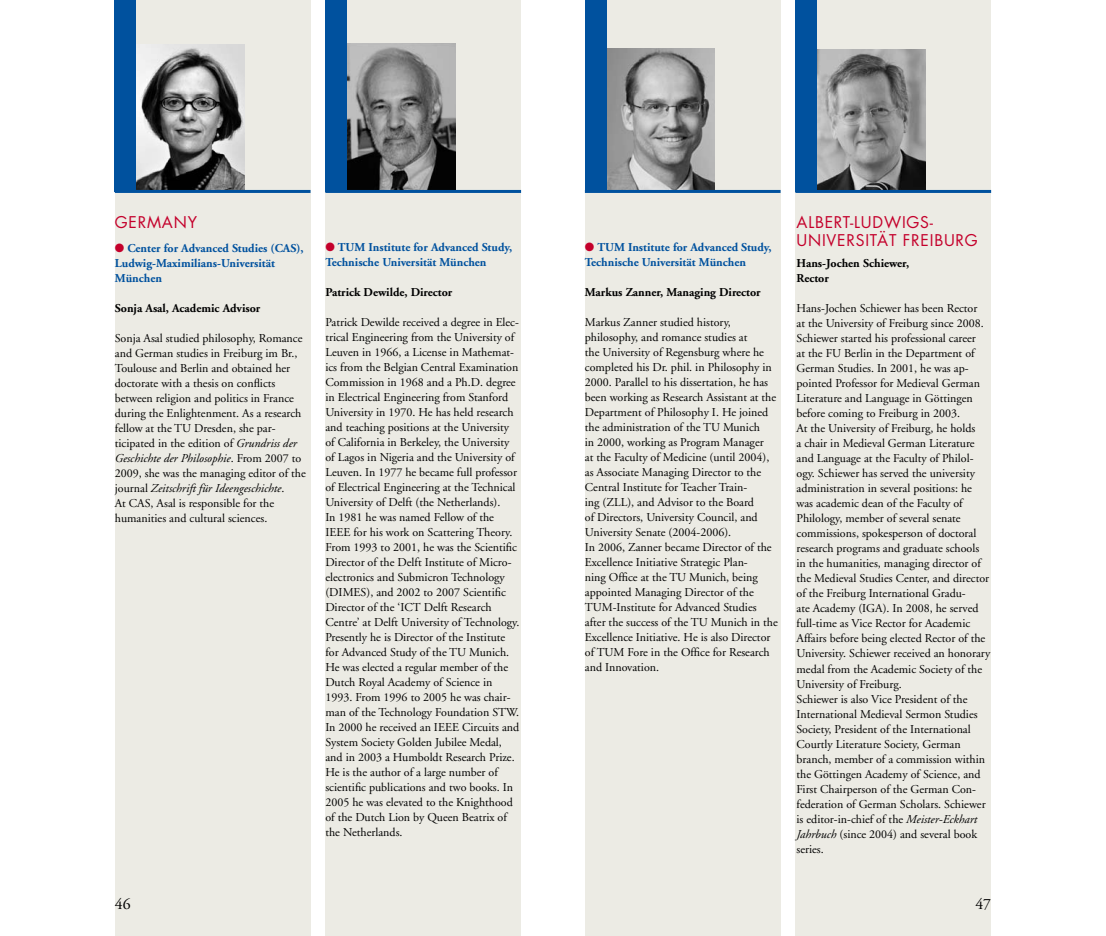
<style>
.page{position:relative;width:1106px;height:936px;background:#fff}
.page>*{position:absolute;margin:0;border:0;box-sizing:border-box;transform-origin:0 0}
.t1{font:15.75px/18px "Futura LT";letter-spacing:.05em;color:#c4002b}
.t2{font:15.75px "Adobe Garamond LT";color:#000}
.t3{font:12px/15px "Adobe Garamond LT";color:#000}
.t4{font:700 12px/15px "Adobe Garamond LT";color:#00519e}
.t5{font:700 12px/15px "Adobe Garamond LT";letter-spacing:-.005em;color:#000}
.s1{color:#c4002b}
.s2{font-style:italic}
</style>
<div class="page">
<div style="left:585px;top:0;width:195px;height:935px;background:#ecebe4"></div>
<div style="left:325px;top:0;width:196px;height:935px;background:#ecebe4"></div>
<img style="left:347px;top:43px;width:108px;height:147px">
<img style="left:606px;top:49px;width:108px;height:141px">
<div style="left:795px;top:0;width:196px;height:935px;background:#ecebe4"></div>
<img style="left:816px;top:50px;width:109px;height:140px">
<div style="left:795px;top:0;width:21px;height:191px;background:#00519e"></div>
<hr style="left:795px;top:190px;width:196px;height:3px;background:#00519e">
<div style="left:115px;top:0;width:195px;height:935px;background:#ecebe4"></div>
<img style="left:136px;top:44px;width:108px;height:146px">
<div style="left:115px;top:0;width:21px;height:191px;background:#00519e"></div>
<hr style="left:115px;top:190px;width:195px;height:3px;background:#00519e">
<div style="left:585px;top:0;width:21px;height:191px;background:#00519e"></div>
<hr style="left:585px;top:190px;width:195px;height:3px;background:#00519e">
<div style="left:325px;top:0;width:22px;height:191px;background:#00519e"></div>
<hr style="left:325px;top:190px;width:196px;height:3px;background:#00519e">
<h1 class="t1" style="left:115px;top:213px;width:84px">GERMANY</h1>
<p class="t4" style="left:115px;top:241px;width:190px"><span class="s1">●</span> Center for Advanced Studies (CAS),<br>Ludwig-Maximilians-Universität<br>München</p>
<p class="t5" style="left:115px;top:301px;width:147px">Sonja Asal, Academic Advisor</p>
<p class="t3" style="left:115px;top:331px;width:192px">Sonja Asal studied philosophy, Romance and German studies in Freiburg im Br., Toulouse and Berlin and obtained her doctorate with a thesis on conflicts between religion and politics in France during the Enlightenment. As a research fellow at the TU Dresden, she par&shy;ticipated in the edition of <span class="s2">Grundriss der Geschichte der Philosophie</span>. From 2007 to 2009, she was the managing editor of the journal <span class="s2">Zeitschrift für Ideengeschichte</span>.<br>At CAS, Asal is responsible for the humanities and cultural sciences.</p>
<p class="t4" style="left:325px;top:239px;width:188px"><span class="s1">●</span> TUM Institute for Advanced Study,<br>Technische Universität München</p>
<p class="t5" style="left:325px;top:284px;width:128px">Patrick Dewilde, Director</p>
<p class="t3" style="left:325px;top:314px;width:196px">Patrick Dewilde received a degree in Elec&shy;trical Engineering from the University of Leuven in 1966, a License in Mathemat&shy;ics from the Belgian Central Examination Commission in 1968 and a Ph.D. degree in Electrical Engineering from Stanford University in 1970. He has held research and teaching positions at the University of California in Berkeley, the University of Lagos in Nigeria and the University of Leuven. In 1977 he became full professor of Electrical Engineering at the Technical University of Delft (the Netherlands).<br>In 1981 he was named Fellow of the IEEE for his work on Scattering Theory.<br>From 1993 to 2001, he was the Scientific Director of the Delft Institute of Micro&shy;electronics and Submicron Technology (DIMES), and 2002 to 2007 Scientific Director of the ‘ICT Delft Research Centre’ at Delft University of Technology.<br>Presently he is Director of the Institute for Advanced Study of the TU Munich.<br>He was elected a regular member of the Dutch Royal Academy of Science in 1993. From 1996 to 2005 he was chair&shy;man of the Technology Foundation STW.<br>In 2000 he received an IEEE Circuits and System Society Golden Jubilee Medal, and in 2003 a Humboldt Research Prize.<br>He is the author of a large number of scientific publications and two books. In 2005 he was elevated to the Knighthood of the Dutch Lion by Queen Beatrix of the Netherlands.</p>
<h1 class="t2" style="left:115px;top:894px;width:17px">46</h1>
<p class="t4" style="left:585px;top:240px;width:188px"><span class="s1">●</span> TUM Institute for Advanced Study,<br>Technische Universität München</p>
<p class="t5" style="left:585px;top:285px;width:177px">Markus Zanner, Managing Director</p>
<p class="t3" style="left:585px;top:315px;width:194px">Markus Zanner studied history, philosophy, and romance studies at<br>the University of Regensburg where he completed his Dr. phil. in Philosophy in 2000. Parallel to his dissertation, he has been working as Research Assistant at the Department of Philosophy I. He joined the administration of the TU Munich<br>in 2000, working as Program Manager<br>at the Faculty of Medicine (until 2004), as Associate Managing Director to the Central Institute for Teacher Train-<br>ing (ZLL), and Advisor to the Board<br>of Directors, University Council, and University Senate (2004-2006).<br>In 2006, Zanner became Director of the Excellence Initiative Strategic Plan-<br>ning Office at the TU Munich, being appointed Managing Director of the TUM-Institute for Advanced Studies after the success of the TU Munich in the Excellence Initiative. He is also Director of TUM Fore in the Office for Research and Innovation.</p>
<h1 class="t1" style="left:796px;top:213px;width:182px;text-indent:87px">WIGS-<br>UNIVERSITÄT FREIBU RG</h1>
<p class="t5" style="left:796px;top:256px;width:114px">Hans-Jochen Schiewer,<br>Rector</p>
<p class="t3" style="left:796px;top:301px;width:196px">Hans-Jochen Schiewer has been Rector<br>at the University of Freiburg since 2008.<br>Schiewer started his professional career<br>at the FU Berlin in the Department of German Studies. In 2001, he was ap&shy;pointed Professor for Medieval German Literature and Language in Göttingen before coming to Freiburg in 2003.<br>At the University of Freiburg, he holds<br>a chair in Medieval German Literature and Language at the Faculty of Philol&shy;ogy. Schiewer has served the university administration in several positions: he was academic dean of the Faculty of Philology, member of several senate commissions, spokesperson of doctoral research programs and graduate schools in the humanities, managing director of the Medieval Studies Center, and director of the Freiburg International Gradu-<br>ate Academy (IGA). In 2008, he served full-time as Vice Rector for Academic Affairs before being elected Rector of the University. Schiewer received an honorary medal from the Academic Society of the University of Freiburg.<br>Schiewer is also Vice President of the International Medieval Sermon Studies Society, President of the International Courtly Literature Society, German branch, member of a commission within the Göttingen Academy of Science, and First Chairperson of the German Con&shy;federation of German Scholars. Schiewer is editor-in-chief of the <span class="s2">Meister-Eckhart Jahrbuch</span> (since 2004) and several book series.</p>
<h1 class="t1" style="left:796px;top:213px;width:68px">ALBERT-LUD</h1>
<h1 class="t2" style="left:975px;top:894px;width:17px">47</h1>
</div>
